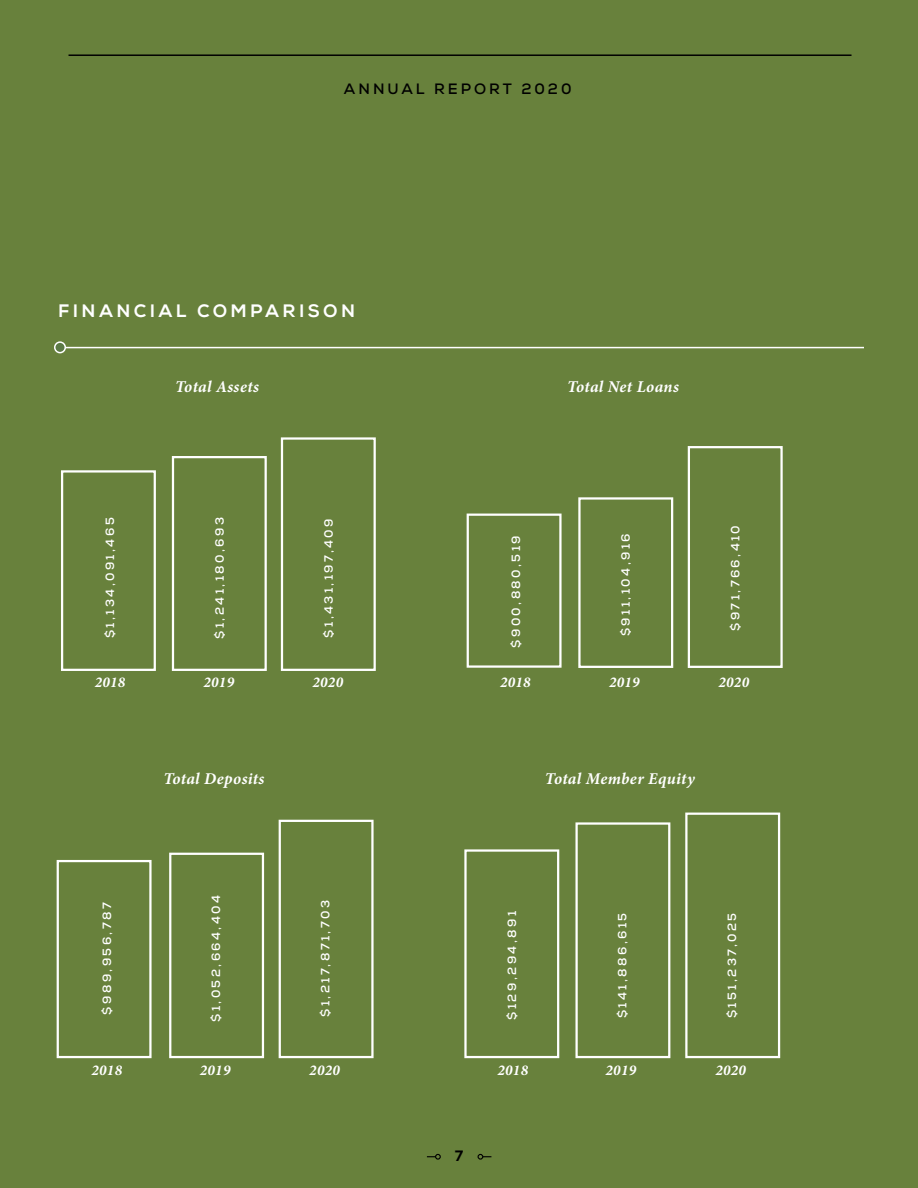
<style>
.page{position:relative;width:918px;height:1188px;background:#68813c}
.page>*{position:absolute;margin:0;border:0;box-sizing:border-box;transform-origin:0 0}
.t1{font:800 18px "Nexa";letter-spacing:.19em;color:#fff}
.t2{font:italic 700 16.5px "Minion Pro";letter-spacing:.02em;color:#fff}
.t3{font:italic 700 15px "Minion Pro";letter-spacing:.02em;color:#fff}
.t4{font:700 15px "Nexa";letter-spacing:.2em;color:#000}
.t5{font:800 15px "Nexa";color:#000}
.t6{font:700 12px "Nexa";letter-spacing:.2em;color:#fff}
</style>
<div class="page">
<hr style="left:69px;top:54px;width:783px;height:2px;background:#000">
<svg style="left:427px;top:1154px;width:14px;height:6px"></svg>
<svg style="left:478px;top:1154px;width:13px;height:6px"></svg>
<hr style="left:57px;top:347px;width:807px;height:1px;background:#fff">
<div style="left:55px;top:342px;width:10px;height:11px;background:#5c7a45;border-radius:50%"></div>
<div style="left:54px;top:341px;width:12px;height:12px;border:2px solid #fff;border-radius:50%"></div>
<svg style="left:56px;top:437px;width:727px;height:622px"></svg>
<p class="t4" style="left:344px;top:79px;width:229px">ANNUAL REPORT 2020</p>
<p class="t1" style="left:58px;top:300px;width:298px">FINANCIAL COMPARISON</p>
<p class="t6" style="left:102px;top:638px;width:122px;rotate:-90deg">$1,134,091,465</p>
<p class="t2" style="left:175px;top:375px;width:85px">Total Assets</p>
<p class="t2" style="left:567px;top:375px;width:113px">Total Net Loans</p>
<p class="t6" style="left:212px;top:639px;width:123px;rotate:-90deg">$1,241,180,693</p>
<p class="t6" style="left:321px;top:638px;width:121px;rotate:-90deg">$1,431,197,409</p>
<p class="t6" style="left:508px;top:648px;width:114px;rotate:-90deg">$900,880,519</p>
<p class="t6" style="left:618px;top:636px;width:104px;rotate:-90deg">$911,104,916</p>
<p class="t6" style="left:728px;top:631px;width:107px;rotate:-90deg">$971,766,410</p>
<p class="t3" style="left:95px;top:672px;width:32px">2018</p>
<p class="t3" style="left:204px;top:672px;width:32px">2019</p>
<p class="t3" style="left:313px;top:672px;width:32px">2020</p>
<p class="t3" style="left:500px;top:672px;width:32px">2018</p>
<p class="t3" style="left:609px;top:672px;width:32px">2019</p>
<p class="t3" style="left:719px;top:672px;width:32px">2020</p>
<p class="t6" style="left:99px;top:1015px;width:113px;rotate:-90deg">$989,956,787</p>
<p class="t2" style="left:163px;top:767px;width:103px">Total Deposits</p>
<p class="t2" style="left:545px;top:767px;width:151px">Total Member Equity</p>
<p class="t6" style="left:208px;top:1022px;width:128px;rotate:-90deg">$1,052,664,404</p>
<p class="t6" style="left:318px;top:1017px;width:118px;rotate:-90deg">$1,217,871,703</p>
<p class="t6" style="left:504px;top:1020px;width:110px;rotate:-90deg">$129,294,891</p>
<p class="t6" style="left:615px;top:1018px;width:107px;rotate:-90deg">$141,886,615</p>
<p class="t6" style="left:724px;top:1018px;width:107px;rotate:-90deg">$151,237,025</p>
<p class="t3" style="left:92px;top:1060px;width:32px">2018</p>
<p class="t3" style="left:200px;top:1060px;width:32px">2019</p>
<p class="t3" style="left:309px;top:1060px;width:32px">2020</p>
<p class="t3" style="left:498px;top:1060px;width:32px">2018</p>
<p class="t3" style="left:606px;top:1060px;width:32px">2019</p>
<p class="t3" style="left:715px;top:1060px;width:32px">2020</p>
<p class="t5" style="left:455px;top:1146px;width:10px">7</p>
</div>
